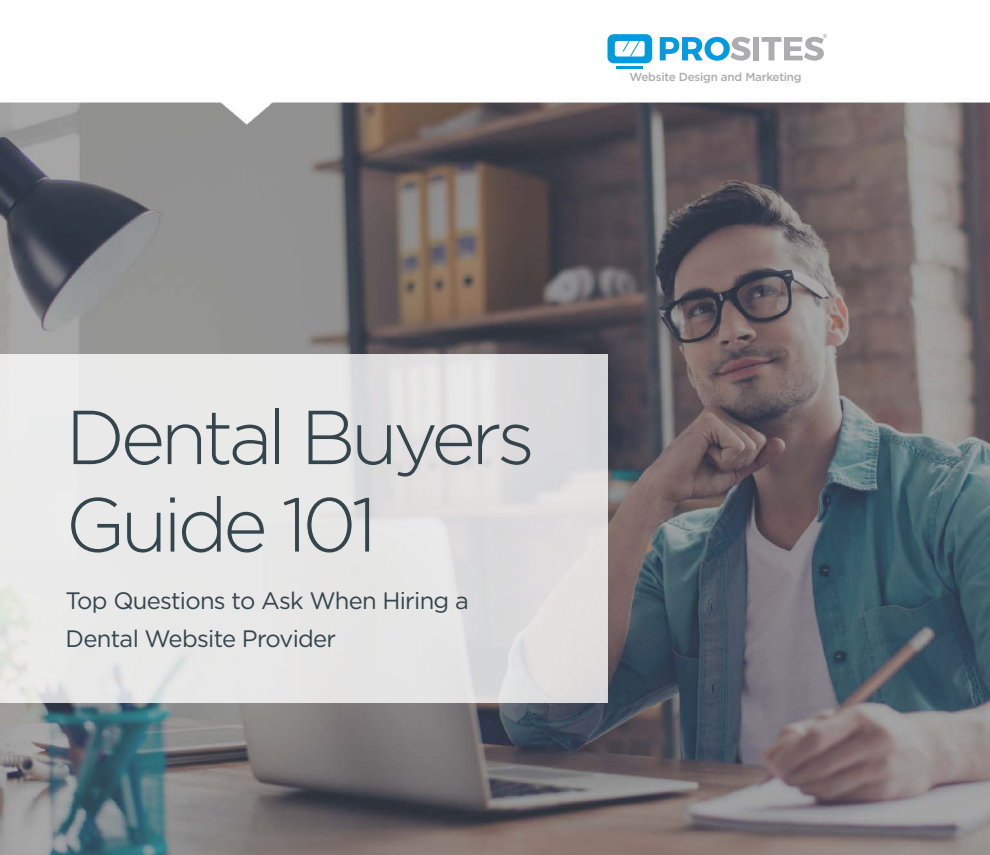
<style>
.page{position:relative;width:990px;height:855px;background:#fff}
.page>*{position:absolute;margin:0;border:0;box-sizing:border-box;transform-origin:0 0}
.t1{font:300 76.25px/87.5px "Gotham";letter-spacing:-.06em;color:#34454d}
.t2{font:23.75px "Gotham";letter-spacing:-.03em;color:#34454d}
.t3{font:500 11.62px "Gotham";letter-spacing:-.02em;color:#adacae}
</style>
<div class="page">
<img style="left:0;top:33px;width:990px;height:822px">
<div style="left:0;top:354px;width:608px;height:349px;background:linear-gradient(to right,#ededec,#dedcdd)"></div>
<hr style="left:616px;top:66px;width:27px;height:2px;background:#009bde">
<svg style="left:660px;top:37px;width:90px;height:24px"></svg>
<div style="left:753px;top:37px;width:6px;height:23px;background:#adacae"></div>
<svg style="left:762px;top:34px;width:65px;height:27px"></svg>
<svg style="left:608px;top:34px;width:44px;height:29px"></svg>
<p class="t3" style="left:629px;top:69px;width:174px">Website Design and Marketing</p>
<p class="t1" style="left:66px;top:391px;width:471px">Dental Buyers<br>Guide 101</p>
<p class="t2" style="left:66px;top:586px;width:405px">Top Questions to Ask When Hiring a</p>
<p class="t2" style="left:66px;top:623px;width:272px">Dental Website Provider</p>
</div>
